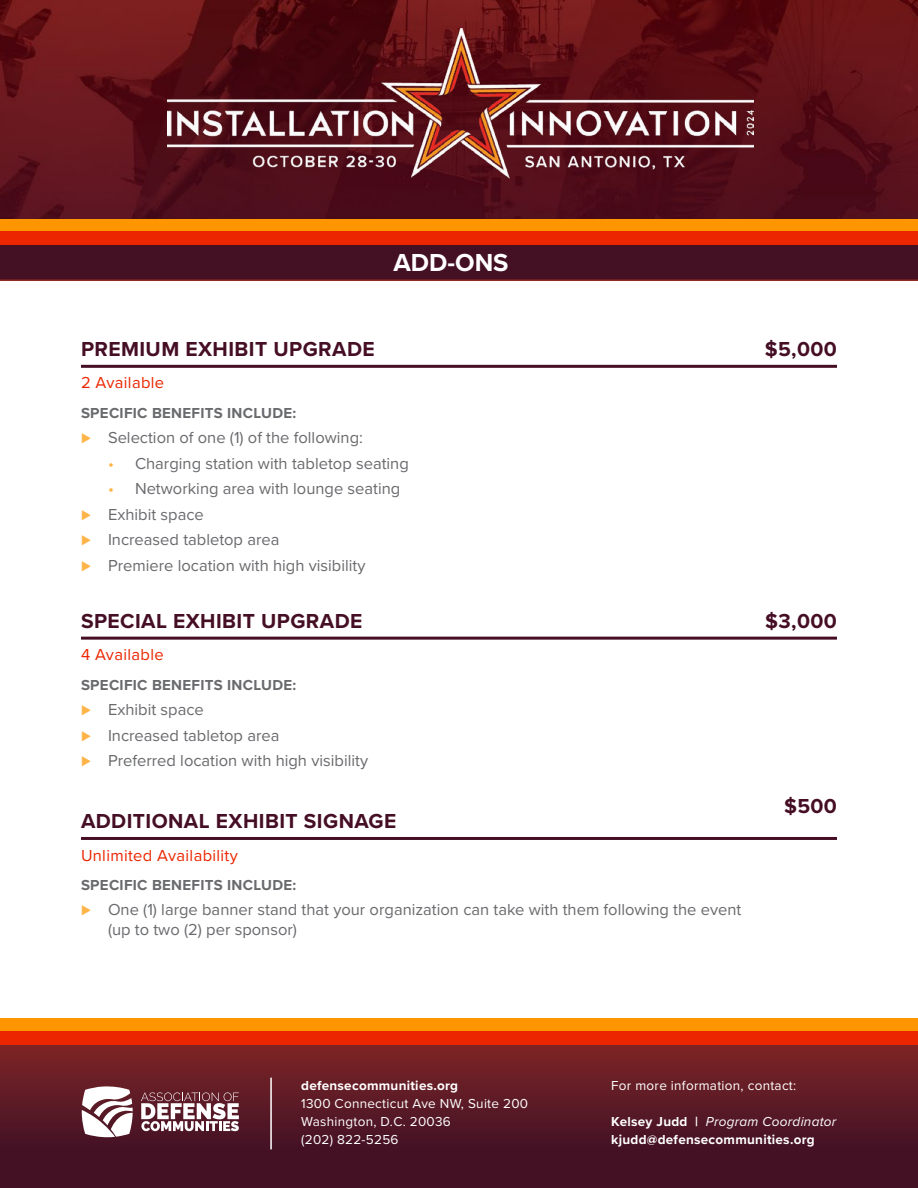
<style>
.page{position:relative;width:918px;height:1188px;background:#fff}
.page>*{position:absolute;margin:0;border:0;box-sizing:border-box;transform-origin:0 0}
.NAME{font:700 25.5px "Proxima Nova";color:#fff}
.NAME-2{font:700 21px "Proxima Nova";letter-spacing:.02em;color:#450e24}
.t1{font:16.5px/19.5px "Proxima Nova";color:#696a6d}
.NAME-3{font:16.5px "Proxima Nova";letter-spacing:.02em;color:#eb2600}
.Paragraph{font:700 15px "Proxima Nova";letter-spacing:.02em;color:#696a6d}
.Paragraph-2{font:13.5px "Proxima Nova";letter-spacing:.02em;color:#fff}
.Paragraph-3{font:700 13.5px "Proxima Nova";letter-spacing:.02em;color:#fff}
.Paragraph-4{font:italic 13.5px "Proxima Nova";letter-spacing:.02em;color:#fff}
.s1{color:#ffb447}
.s2{font-weight:700;font-style:normal}
</style>
<div class="page">
<div style="left:0;top:245px;width:918px;height:36px;background:#441024"></div>
<img style="left:0;top:0;width:918px;height:219px">
<img style="left:168px;top:28px;width:586px;height:154px">
<div style="left:0;top:219px;width:918px;height:14px;background:#ff9600"></div>
<div style="left:0;top:231px;width:918px;height:14px;background:#eb2600"></div>
<svg style="left:0;top:1045px;width:918px;height:143px;background:#581825"></svg>
<div style="left:0;top:1018px;width:918px;height:14px;background:#ff9600"></div>
<div style="left:0;top:1032px;width:918px;height:13px;background:#eb2600"></div>
<hr style="left:81px;top:365px;width:756px;height:3px;background:#450e24">
<hr style="left:81px;top:637px;width:756px;height:3px;background:#450e24">
<hr style="left:81px;top:837px;width:756px;height:3px;background:#450e24">
<svg style="left:82px;top:1086px;width:51px;height:51px"></svg>
<svg style="left:141px;top:1092px;width:98px;height:39px"></svg>
<hr style="left:270px;top:1078px;width:2px;height:71px;background:#fff">
<p class="NAME" style="left:394px;top:244px;width:117px">ADD-ONS</p>
<p class="NAME-2" style="left:81px;top:333px;width:295px">PREMIUM EXHIBIT UPGRADE</p>
<p class="NAME-3" style="left:81px;top:371px;width:85px">2 Available</p>
<p class="Paragraph" style="left:81px;top:402px;width:217px">SPECIFIC BENEFITS INCLUDE:</p>
<p class="t1" style="left:81px;top:427px;width:283px"><span class="s1">⊲</span> Selection of one (1) of the following:</p>
<p class="t1" style="left:108px;top:453px;width:302px"><span class="s1">•</span> Charging station with tabletop seating</p>
<p class="t1" style="left:108px;top:478px;width:294px"><span class="s1">•</span> Networking area with lounge seating</p>
<p class="t1" style="left:81px;top:504px;width:124px"><span class="s1">⊲</span> Exhibit space</p>
<p class="t1" style="left:81px;top:529px;width:200px"><span class="s1">⊲</span> Increased tabletop area</p>
<p class="t1" style="left:81px;top:555px;width:286px"><span class="s1">⊲</span> Premiere location with high visibility</p>
<p class="NAME-2" style="left:81px;top:605px;width:283px">SPECIAL EXHIBIT UPGRADE</p>
<p class="NAME-3" style="left:81px;top:642px;width:84px">4 Available</p>
<p class="Paragraph" style="left:81px;top:673px;width:217px">SPECIFIC BENEFITS INCLUDE:</p>
<p class="t1" style="left:81px;top:699px;width:124px"><span class="s1">⊲</span> Exhibit space</p>
<p class="t1" style="left:81px;top:725px;width:200px"><span class="s1">⊲</span> Increased tabletop area</p>
<p class="t1" style="left:81px;top:750px;width:289px"><span class="s1">⊲</span> Preferred location with high visibility</p>
<p class="NAME-2" style="left:81px;top:806px;width:317px">ADDITIONAL EXHIBIT SIGNAGE</p>
<p class="NAME-3" style="left:81px;top:843px;width:158px">Unlimited Availability</p>
<p class="Paragraph" style="left:81px;top:874px;width:217px">SPECIFIC BENEFITS INCLUDE:</p>
<p class="t1" style="left:108px;top:900px;width:635px;text-indent:-27px"><span class="s1">⊲</span> One (1) large banner stand that your organization can take with them following the event (up to two (2) per sponsor)</p>
<p class="NAME-2" style="left:765px;top:333px;width:74px">$5,000</p>
<p class="NAME-2" style="left:765px;top:605px;width:73px">$3,000</p>
<p class="NAME-2" style="left:784px;top:791px;width:54px">$500</p>
<p class="Paragraph-3" style="left:301px;top:1075px;width:158px">defensecommunities.org</p>
<p class="Paragraph-2" style="left:301px;top:1093px;width:228px">1300 Connecticut Ave NW, Suite 200</p>
<p class="Paragraph-2" style="left:301px;top:1111px;width:151px">Washington, D.C. 20036</p>
<p class="Paragraph-2" style="left:301px;top:1129px;width:99px">(202) 822-5256</p>
<p class="Paragraph-2" style="left:611px;top:1075px;width:187px">For more information, contact:</p>
<p class="Paragraph-4" style="left:611px;top:1111px;width:227px"><span class="s2">Kelsey Judd |</span> Program Coordinator</p>
<p class="Paragraph-3" style="left:611px;top:1129px;width:205px">kjudd@defensecommunities.org</p>
</div>
